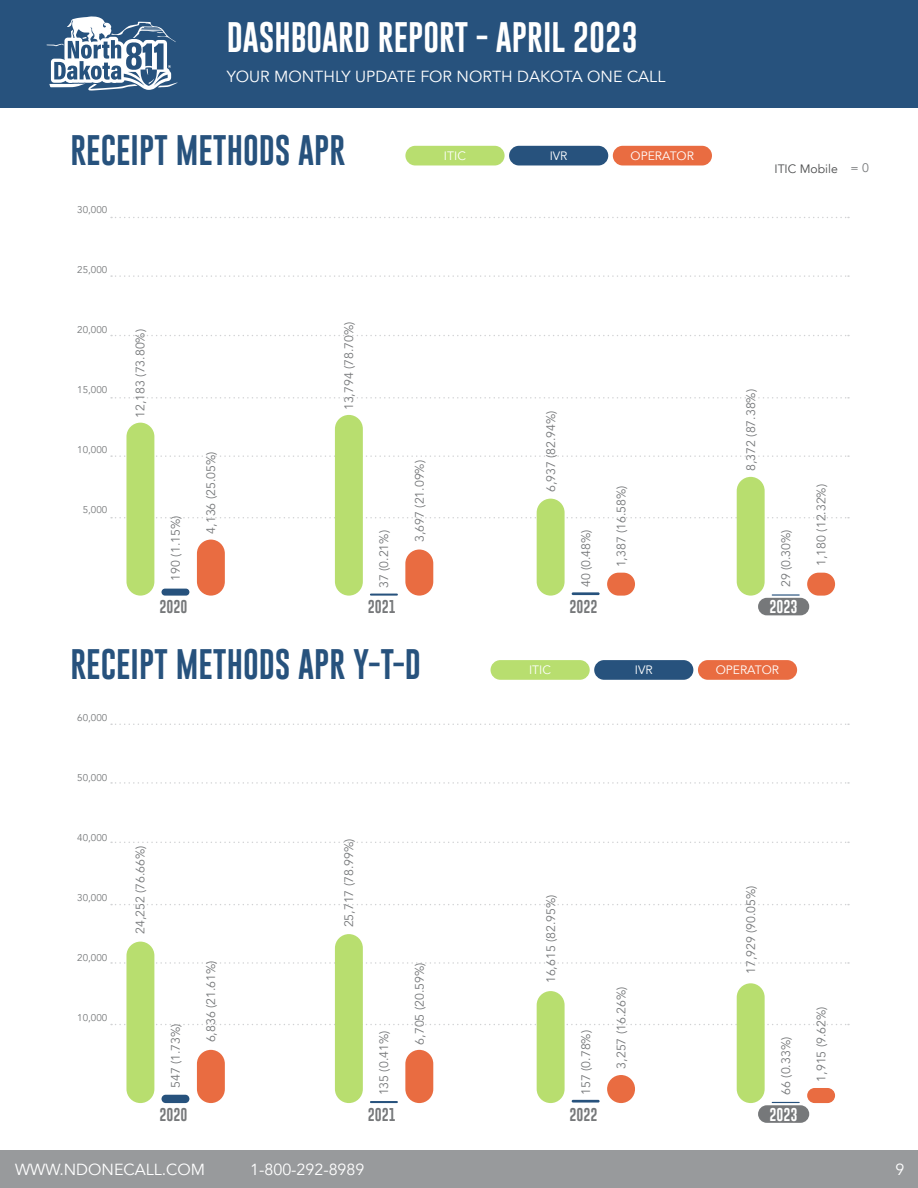
<style>
.page{position:relative;width:918px;height:1188px;background:#fff}
.page>*{position:absolute;margin:0;border:0;box-sizing:border-box;transform-origin:0 0}
.t1{font:31.2px "Gobold";color:#27527d}
.t2{font:31.2px "Gobold";color:#fff}
.t3{font:16.05px "Avenir";color:#fff}
.t4{font:13.5px "Gobold";color:#76787a}
.t5{font:13.5px "Gobold";color:#fff}
.t6{font:12.3px "Avenir";color:#76787a}
.t7{font:12.15px "Avenir";color:#fff}
.t8{font:12.15px "Avenir";color:#4b4c4d}
.t9{font:9.75px "Avenir";color:#76787a}
</style>
<div class="page">
<div style="left:758px;top:598px;width:51px;height:17px;background:#76787a;border-radius:9px"></div>
<svg style="left:111px;top:217px;width:738px;height:1px"></svg>
<svg style="left:111px;top:724px;width:738px;height:1px"></svg>
<svg style="left:111px;top:275px;width:738px;height:2px"></svg>
<svg style="left:111px;top:782px;width:738px;height:2px"></svg>
<svg style="left:111px;top:335px;width:738px;height:1px"></svg>
<svg style="left:111px;top:842px;width:738px;height:1px"></svg>
<svg style="left:111px;top:397px;width:738px;height:2px"></svg>
<svg style="left:111px;top:904px;width:738px;height:1px"></svg>
<svg style="left:111px;top:455px;width:738px;height:2px"></svg>
<svg style="left:111px;top:962px;width:738px;height:2px"></svg>
<svg style="left:111px;top:517px;width:738px;height:1px"></svg>
<svg style="left:111px;top:1024px;width:738px;height:1px"></svg>
<div style="left:126px;top:423px;width:28px;height:173px;background:#b8de6f;border-radius:14px"></div>
<div style="left:335px;top:415px;width:28px;height:181px;background:#b8de6f;border-radius:14px"></div>
<div style="left:537px;top:499px;width:28px;height:97px;background:#b8de6f;border-radius:14px"></div>
<div style="left:737px;top:477px;width:28px;height:119px;background:#b8de6f;border-radius:14px"></div>
<div style="left:162px;top:589px;width:27px;height:7px;background:#27527d;border-radius:4px"></div>
<hr style="left:370px;top:594px;width:28px;height:2px;background:#27527d">
<hr style="left:572px;top:592px;width:28px;height:3px;background:#27527d">
<hr style="left:772px;top:594px;width:28px;height:2px;background:#27527d">
<div style="left:197px;top:540px;width:28px;height:56px;background:#e96c41;border-radius:14px"></div>
<div style="left:405px;top:550px;width:28px;height:46px;background:#e96c41;border-radius:14px"></div>
<div style="left:607px;top:573px;width:28px;height:23px;background:#e96c41;border-radius:11px"></div>
<div style="left:807px;top:573px;width:28px;height:23px;background:#e96c41;border-radius:11px"></div>
<div style="left:613px;top:146px;width:99px;height:19px;background:#e96c41;border-radius:10px"></div>
<div style="left:698px;top:660px;width:99px;height:20px;background:#e96c41;border-radius:10px"></div>
<div style="left:509px;top:146px;width:99px;height:19px;background:#27527d;border-radius:10px"></div>
<div style="left:594px;top:660px;width:99px;height:20px;background:#27527d;border-radius:10px"></div>
<div style="left:405px;top:146px;width:100px;height:19px;background:#b8de6f;border-radius:10px"></div>
<div style="left:491px;top:660px;width:99px;height:20px;background:#b8de6f;border-radius:10px"></div>
<div style="left:0;top:0;width:918px;height:107px;background:#27527d"></div>
<div style="left:0;top:1150px;width:918px;height:38px;background:#989a9c"></div>
<svg style="left:47px;top:16px;width:131px;height:75px"></svg>
<div style="left:758px;top:1105px;width:51px;height:18px;background:#76787a;border-radius:9px"></div>
<div style="left:126px;top:942px;width:28px;height:161px;background:#b8de6f;border-radius:14px"></div>
<div style="left:335px;top:934px;width:28px;height:169px;background:#b8de6f;border-radius:14px"></div>
<div style="left:537px;top:991px;width:28px;height:112px;background:#b8de6f;border-radius:14px"></div>
<div style="left:737px;top:983px;width:28px;height:120px;background:#b8de6f;border-radius:14px"></div>
<div style="left:162px;top:1095px;width:27px;height:8px;background:#27527d;border-radius:4px"></div>
<hr style="left:370px;top:1101px;width:28px;height:2px;background:#27527d">
<hr style="left:572px;top:1100px;width:28px;height:3px;background:#27527d">
<svg style="left:772px;top:1102px;width:28px;height:1px"></svg>
<div style="left:197px;top:1050px;width:28px;height:53px;background:#e96c41;border-radius:14px"></div>
<div style="left:405px;top:1050px;width:28px;height:53px;background:#e96c41;border-radius:14px"></div>
<div style="left:607px;top:1075px;width:28px;height:28px;background:#e96c41;border-radius:14px"></div>
<div style="left:807px;top:1088px;width:28px;height:15px;background:#e96c41;border-radius:8px"></div>
<p class="t2" style="left:227px;top:17px;width:413px">DASHBOARD REPORT - APRIL 2023</p>
<p class="t3" style="left:227px;top:67px;width:440px">YOUR MONTHLY UPDATE FOR NORTH DAKOTA ONE CALL</p>
<p class="t1" style="left:70px;top:130px;width:276px">RECEIPT METHODS APR</p>
<p class="t9" style="left:77px;top:204px;width:31px">30,000</p>
<p class="t9" style="left:77px;top:264px;width:31px">25,000</p>
<p class="t7" style="left:444px;top:148px;width:23px">ITIC</p>
<p class="t7" style="left:550px;top:148px;width:19px">IVR</p>
<p class="t7" style="left:631px;top:148px;width:65px">OPERATOR</p>
<p class="t8" style="left:774px;top:162px;width:65px">ITIC Mobile</p>
<p class="t6" style="left:850px;top:160px;width:20px">= 0</p>
<p class="t9" style="left:77px;top:324px;width:31px">20,000</p>
<p class="t9" style="left:77px;top:384px;width:31px">15,000</p>
<p class="t9" style="left:77px;top:444px;width:31px">10,000</p>
<p class="t9" style="left:83px;top:504px;width:26px">5,000</p>
<p class="t6" style="left:133px;top:418px;width:90px;rotate:-90deg">12,183 (73.80%)</p>
<p class="t6" style="left:342px;top:410px;width:90px;rotate:-90deg">13,794 (78.70%)</p>
<p class="t6" style="left:744px;top:471px;width:83px;rotate:-90deg">8,372 (87.38%)</p>
<p class="t6" style="left:543px;top:492px;width:83px;rotate:-90deg">6,937 (82.94%)</p>
<p class="t6" style="left:204px;top:534px;width:83px;rotate:-90deg">4,136 (25.05%)</p>
<p class="t6" style="left:412px;top:542px;width:83px;rotate:-90deg">3,697 (21.09%)</p>
<p class="t6" style="left:614px;top:567px;width:83px;rotate:-90deg">1,387 (16.58%)</p>
<p class="t6" style="left:814px;top:566px;width:83px;rotate:-90deg">1,180 (12.32%)</p>
<p class="t6" style="left:168px;top:581px;width:66px;rotate:-90deg">190 (1.15%)</p>
<p class="t6" style="left:377px;top:588px;width:59px;rotate:-90deg">37 (0.21%)</p>
<p class="t6" style="left:578px;top:587px;width:59px;rotate:-90deg">40 (0.48%)</p>
<p class="t6" style="left:779px;top:587px;width:59px;rotate:-90deg">29 (0.30%)</p>
<p class="t4" style="left:159px;top:598px;width:30px">2020</p>
<p class="t4" style="left:368px;top:598px;width:30px">2021</p>
<p class="t4" style="left:570px;top:598px;width:30px">2022</p>
<p class="t5" style="left:770px;top:598px;width:30px">2023</p>
<p class="t1" style="left:70px;top:644px;width:352px">RECEIPT METHODS APR Y-T-D</p>
<p class="t9" style="left:77px;top:712px;width:31px">60,000</p>
<p class="t9" style="left:77px;top:772px;width:31px">50,000</p>
<p class="t7" style="left:529px;top:662px;width:23px">ITIC</p>
<p class="t7" style="left:635px;top:662px;width:19px">IVR</p>
<p class="t7" style="left:716px;top:662px;width:65px">OPERATOR</p>
<p class="t9" style="left:77px;top:832px;width:31px">40,000</p>
<p class="t9" style="left:77px;top:892px;width:31px">30,000</p>
<p class="t9" style="left:77px;top:952px;width:31px">20,000</p>
<p class="t9" style="left:77px;top:1012px;width:31px">10,000</p>
<p class="t6" style="left:133px;top:934px;width:90px;rotate:-90deg">24,252 (76.66%)</p>
<p class="t6" style="left:342px;top:927px;width:90px;rotate:-90deg">25,717 (78.99%)</p>
<p class="t6" style="left:543px;top:983px;width:90px;rotate:-90deg">16,615 (82.95%)</p>
<p class="t6" style="left:744px;top:974px;width:90px;rotate:-90deg">17,929 (90.05%)</p>
<p class="t6" style="left:204px;top:1042px;width:83px;rotate:-90deg">6,836 (21.61%)</p>
<p class="t6" style="left:412px;top:1045px;width:83px;rotate:-90deg">6,705 (20.59%)</p>
<p class="t6" style="left:614px;top:1069px;width:83px;rotate:-90deg">3,257 (16.26%)</p>
<p class="t6" style="left:168px;top:1088px;width:66px;rotate:-90deg">547 (1.73%)</p>
<p class="t6" style="left:377px;top:1095px;width:66px;rotate:-90deg">135 (0.41%)</p>
<p class="t6" style="left:578px;top:1095px;width:66px;rotate:-90deg">157 (0.78%)</p>
<p class="t6" style="left:779px;top:1095px;width:59px;rotate:-90deg">66 (0.33%)</p>
<p class="t4" style="left:159px;top:1105px;width:30px">2020</p>
<p class="t4" style="left:368px;top:1105px;width:30px">2021</p>
<p class="t4" style="left:570px;top:1105px;width:30px">2022</p>
<p class="t5" style="left:770px;top:1105px;width:30px">2023</p>
<p class="t3" style="left:15px;top:1160px;width:192px">WWW.NDONECALL.COM</p>
<p class="t3" style="left:250px;top:1160px;width:116px">1-800-292-8989</p>
<p class="t6" style="left:814px;top:1082px;width:76px;rotate:-90deg">1,915 (9.62%)</p>
<p class="t3" style="left:896px;top:1160px;width:10px">9</p>
</div>
